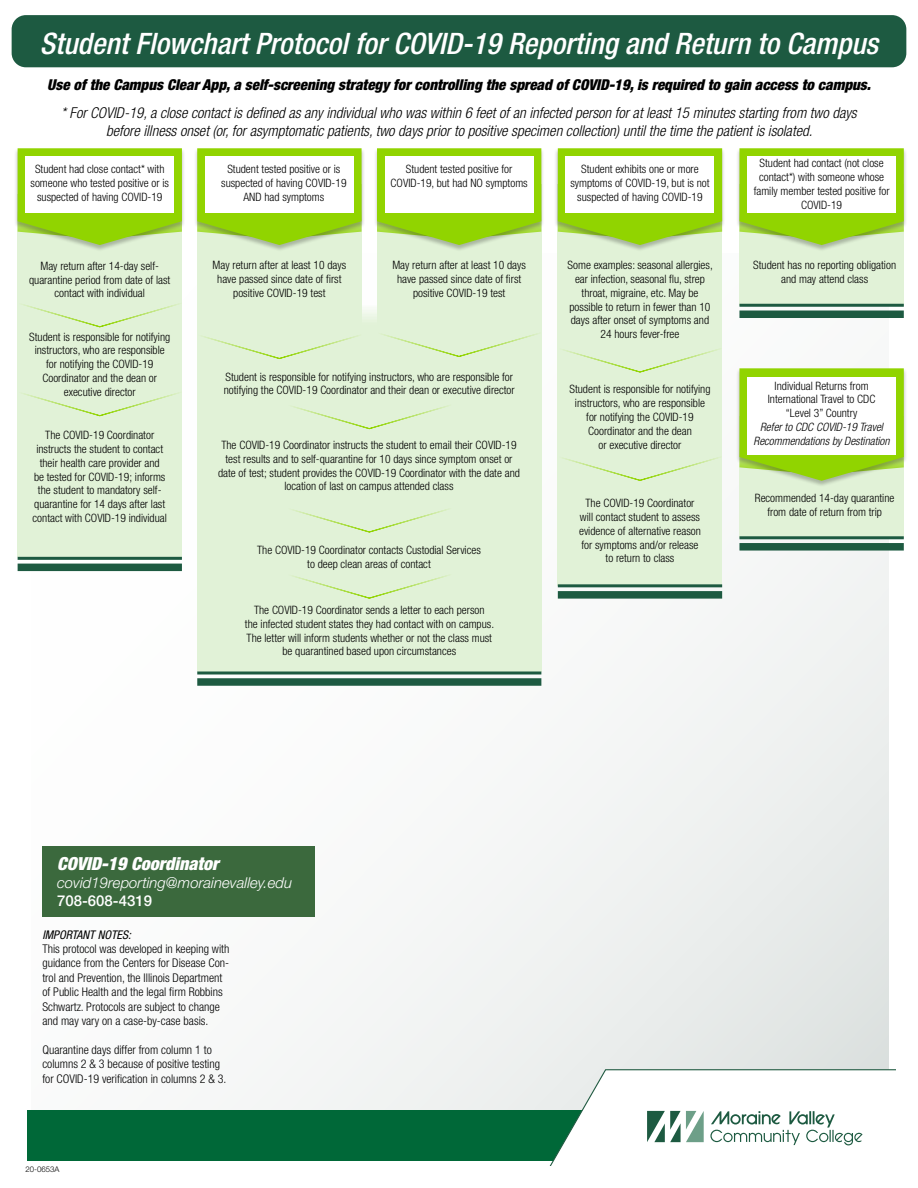
<style>
.page{position:relative;width:918px;height:1188px;background:#fff}
.page>*{position:absolute;margin:0;border:0;box-sizing:border-box;transform-origin:0 0}
.t1{font:italic 500 condensed 29.55px "Helvetica Neue LT Std";color:#fff}
.t2{font:italic 900 condensed 18px "Helvetica Neue LT Std";color:#fff}
.t3{font:italic 300 condensed 15px/18px "Helvetica Neue LT Std";color:#000;text-align:center}
.t4{font:italic 900 condensed 15px "Helvetica Neue LT Std";color:#000}
.t5{font:italic 300 15px "Helvetica Neue LT Std";color:#fff}
.t6{font:500 15px "Helvetica Neue LT Std";color:#fff}
.t7{font:300 condensed 12px/14.4px "Helvetica Neue LT Std";color:#000}
.t8{font:italic condensed 12px "Helvetica Neue LT Std";color:#000}
.t9{font:300 condensed 11.55px/13.8px "Helvetica Neue LT Std";color:#000;text-align:center}
.t10{font:italic 300 condensed 11.55px/13.8px "Helvetica Neue LT Std";color:#000;text-align:center}
.t11{font:300 7.8px "Helvetica Neue LT Std";color:#000}
</style>
<div class="page">
<div style="left:31px;top:253px;width:858px;height:892px;background:linear-gradient(to right,#fefefe,#eaedec)"></div>
<div style="left:197px;top:305px;width:344px;height:367px;background:#e1f2d7"></div>
<div style="left:197px;top:678px;width:344px;height:8px;background:#1d5a41"></div>
<hr style="left:197px;top:672px;width:344px;height:3px;background:#1d5a41">
<div style="left:27px;top:1111px;width:866px;height:50px;background:#006838"></div>
<div style="left:739px;top:184px;width:165px;height:121px;background:#e1f2d7"></div>
<div style="left:558px;top:184px;width:164px;height:402px;background:#e1f2d7"></div>
<div style="left:377px;top:184px;width:164px;height:161px;background:#e1f2d7"></div>
<div style="left:197px;top:184px;width:165px;height:161px;background:#e1f2d7"></div>
<div style="left:18px;top:195px;width:164px;height:362px;background:#e1f2d7"></div>
<div style="left:736px;top:148px;width:171px;height:104px;background:#000;opacity:.25"></div>
<svg style="left:739px;top:148px;width:165px;height:97px;background:#a0d62f"></svg>
<div style="left:748px;top:156px;width:148px;height:57px;background:#fff"></div>
<div style="left:554px;top:148px;width:172px;height:104px;background:#000;opacity:.25"></div>
<svg style="left:558px;top:148px;width:164px;height:97px;background:#9fd62e"></svg>
<div style="left:566px;top:156px;width:148px;height:57px;background:#fff"></div>
<div style="left:374px;top:148px;width:171px;height:104px;background:#000;opacity:.25"></div>
<svg style="left:377px;top:148px;width:164px;height:97px;background:#9fd62e"></svg>
<div style="left:385px;top:156px;width:148px;height:57px;background:#fff"></div>
<div style="left:194px;top:148px;width:171px;height:104px;background:#000;opacity:.25"></div>
<svg style="left:197px;top:148px;width:165px;height:97px;background:#9fd62d"></svg>
<div style="left:205px;top:156px;width:149px;height:57px;background:#fff"></div>
<div style="left:12px;top:15px;width:894px;height:52px;background:#1d5a41;border-radius:14px"></div>
<div style="left:14px;top:148px;width:171px;height:104px;background:#000;opacity:.25"></div>
<svg style="left:18px;top:148px;width:164px;height:97px;background:#9fd62e"></svg>
<div style="left:26px;top:156px;width:148px;height:57px;background:#fff"></div>
<svg style="left:196px;top:334px;width:163px;height:25px"></svg>
<svg style="left:381px;top:332px;width:161px;height:25px"></svg>
<div style="left:739px;top:311px;width:165px;height:7px;background:#1d5a41"></div>
<hr style="left:739px;top:304px;width:165px;height:3px;background:#1d5a41">
<svg style="left:292px;top:405px;width:157px;height:25px"></svg>
<svg style="left:292px;top:509px;width:157px;height:24px"></svg>
<svg style="left:292px;top:575px;width:157px;height:24px"></svg>
<svg style="left:17px;top:302px;width:166px;height:26px"></svg>
<svg style="left:17px;top:391px;width:166px;height:26px"></svg>
<div style="left:18px;top:564px;width:164px;height:7px;background:#1d5a41"></div>
<hr style="left:18px;top:557px;width:164px;height:3px;background:#1d5a41">
<svg style="left:540px;top:1068px;width:356px;height:98px"></svg>
<div style="left:558px;top:591px;width:164px;height:8px;background:#1d5a41"></div>
<hr style="left:558px;top:584px;width:164px;height:3px;background:#1d5a41">
<svg style="left:557px;top:347px;width:166px;height:26px"></svg>
<svg style="left:557px;top:456px;width:166px;height:25px"></svg>
<div style="left:739px;top:417px;width:165px;height:121px;background:#e1f2d7"></div>
<div style="left:736px;top:368px;width:171px;height:120px;background:#000;opacity:.25"></div>
<svg style="left:739px;top:368px;width:165px;height:113px"></svg>
<div style="left:748px;top:377px;width:148px;height:78px;background:#fff"></div>
<div style="left:739px;top:543px;width:165px;height:8px;background:#1d5a41"></div>
<hr style="left:739px;top:536px;width:165px;height:3px;background:#1d5a41">
<div style="left:42px;top:847px;width:273px;height:70px;background:#3b693d"></div>
<h1 class="t1" style="left:40px;top:25px;width:840px">Student Flowchart Protocol for COVID-19 Reporting and Return to Campus</h1>
<p class="t4" style="left:47px;top:76px;width:825px">Use of the Campus Clear App, a self-screening strategy for controlling the spread of COVID-19, is required to gain access to campus.</p>
<p class="t3" style="left:61px;top:104px;width:797px">* For COVID-19, a close contact is defined as any individual who was within 6 feet of an infected person for at least 15 minutes starting from two days before illness onset (or, for asymptomatic patients, two days prior to positive specimen collection) until the time the patient is isolated.</p>
<p class="t9" style="left:31px;top:162px;width:140px">Student had close contact* with someone who tested positive or is suspected of having COVID-19</p>
<p class="t9" style="left:221px;top:162px;width:127px">Student tested positive or is suspected of having COVID-19<br>AND had symptoms</p>
<p class="t9" style="left:391px;top:162px;width:139px">Student tested positive for<br>COVID-19, but had NO symptoms</p>
<p class="t9" style="left:570px;top:162px;width:141px">Student exhibits one or more symptoms of COVID-19, but is not suspected of having COVID-19</p>
<p class="t9" style="left:754px;top:156px;width:137px">Student had contact (not close contact*) with someone whose family member tested positive for<br>COVID-19</p>
<p class="t9" style="left:29px;top:259px;width:143px">May return after 14-day self&shy;quarantine period from date of last contact with individual</p>
<p class="t9" style="left:213px;top:258px;width:135px">May return after at least 10 days have passed since date of first positive COVID-19 test</p>
<p class="t9" style="left:392px;top:258px;width:135px">May return after at least 10 days have passed since date of first positive COVID-19 test</p>
<p class="t9" style="left:753px;top:258px;width:144px">Student has no reporting obligation and may attend class</p>
<p class="t9" style="left:29px;top:330px;width:142px">Student is responsible for notifying instructors, who are responsible for notifying the COVID-19<br>Coordinator and the dean or executive director</p>
<p class="t9" style="left:568px;top:258px;width:147px">Some examples: seasonal allergies, ear infection, seasonal flu, strep throat, migraine, etc. May be possible to return in fewer than 10 days after onset of symptoms and<br>24 hours fever-free</p>
<p class="t9" style="left:224px;top:369px;width:292px;text-align:left">Student is responsible for notifying instructors, who are responsible for notifying the COVID-19 Coordinator and their dean or executive director</p>
<p class="t9" style="left:768px;top:379px;width:109px">Individual Returns from<br>International Travel to CDC “Level 3” Country</p>
<p class="t10" style="left:754px;top:420px;width:138px">Refer to CDC COVID-19 Travel<br>Recommendations by Destination</p>
<p class="t9" style="left:570px;top:382px;width:142px">Student is responsible for notifying instructors, who are responsible for notifying the COVID-19<br>Coordinator and the dean<br>or executive director</p>
<p class="t9" style="left:33px;top:428px;width:136px">The COVID-19 Coordinator instructs the student to contact their health care provider and<br>be tested for COVID-19; informs the student to mandatory self&shy;quarantine for 14 days after last contact with COVID-19 individual</p>
<p class="t9" style="left:218px;top:438px;width:303px">The COVID-19 Coordinator instructs the student to email their COVID-19 test results and to self-quarantine for 10 days since symptom onset or date of test; student provides the COVID-19 Coordinator with the date and location of last on campus attended class</p>
<p class="t9" style="left:257px;top:543px;width:225px">The COVID-19 Coordinator contacts Custodial Services to deep clean areas of contact</p>
<p class="t9" style="left:245px;top:603px;width:251px">The COVID-19 Coordinator sends a letter to each person<br>the infected student states they had contact with on campus.<br>The letter will inform students whether or not the class must be quarantined based upon circumstances</p>
<p class="t9" style="left:755px;top:491px;width:141px">Recommended 14-day quarantine from date of return from trip</p>
<p class="t9" style="left:579px;top:496px;width:123px">The COVID-19 Coordinator will contact student to assess evidence of alternative reason for symptoms and/or release to return to class</p>
<h2 class="t2" style="left:57px;top:853px;width:163px">COVID-19 Coordinator</h2>
<p class="t5" style="left:57px;top:874px;width:237px">covid19reporting@morainevalley.edu</p>
<p class="t6" style="left:57px;top:892px;width:97px">708-608-4319</p>
<p class="t8" style="left:42px;top:927px;width:90px">IMPORTANT NOTES:</p>
<p class="t7" style="left:42px;top:941px;width:189px">This protocol was developed in keeping with guidance from the Centers for Disease Con&shy;trol and Prevention, the Illinois Department of Public Health and the legal firm Robbins Schwartz. Protocols are subject to change and may vary on a case-by-case basis.</p>
<p class="t7" style="left:42px;top:1042px;width:185px">Quarantine days differ from column 1 to columns 2 &amp; 3 because of positive testing for COVID-19 verification in columns 2 &amp; 3.</p>
<p class="t11" style="left:25px;top:1165px;width:35px">20-0653A</p>
</div>
